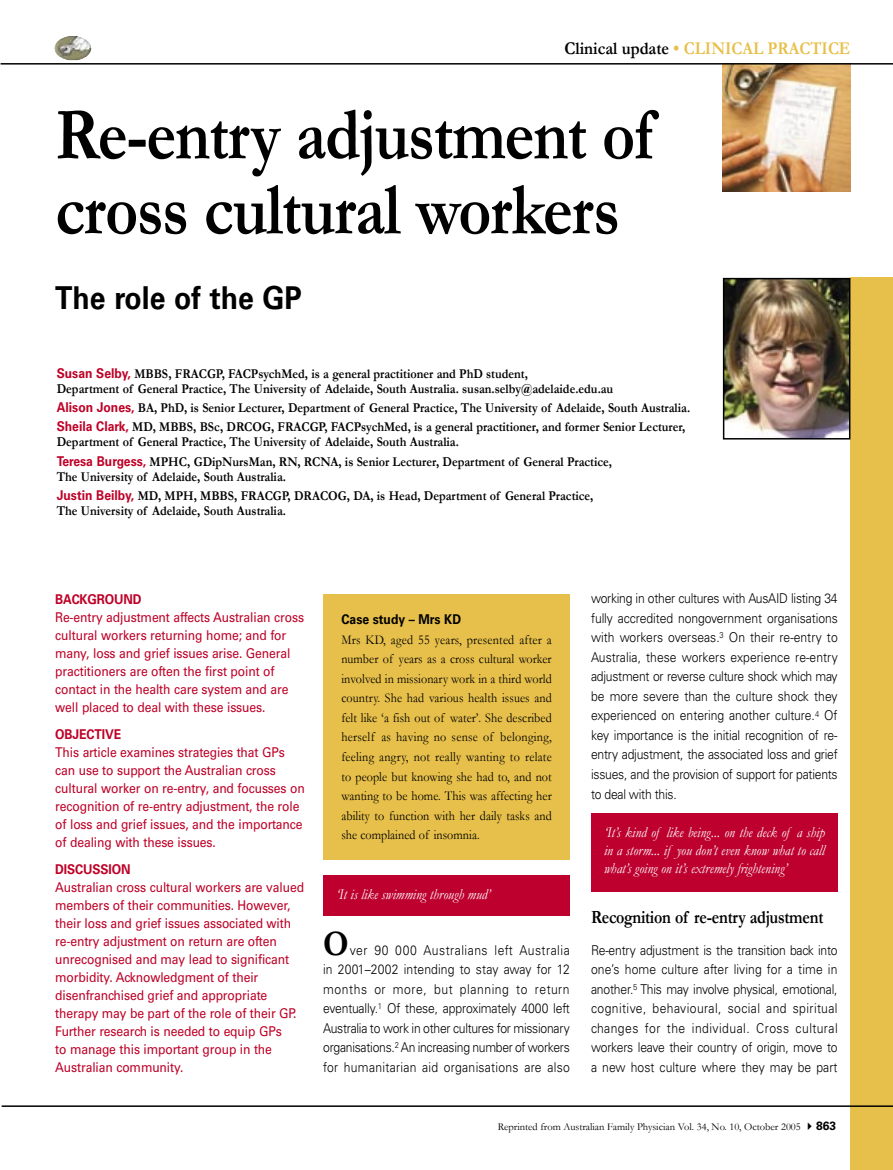
<style>
.page{position:relative;width:893px;height:1170px;background:#fff}
.page>*{position:absolute;margin:0;border:0;box-sizing:border-box;transform-origin:0 0}
.clinprac_headline{font:700 75px/75px "Garamond";letter-spacing:-.02em;color:#000;scale:.85 1}
.afp_Body_text{font:700 36px "Garamond";color:#000;scale:.9 1}
.clinprac_sub_headline{font:700 31.5px "Univers LT";color:#000;scale:.9 1}
.afp_body_crosshead_B{font:700 18.75px "Garamond";letter-spacing:-.015em;color:#000;scale:.85 1}
.theme_header_type{font:700 18px "Garamond";color:#e7c04b;scale:.9 1}
.clinprac_case_history_text{font:italic 15px/18px "Garamond";letter-spacing:.005em;color:#fff;text-align:justify;scale:.9 1}
.afp_Body_text-2{font:300 13.5px/19.5px "Univers LT";letter-spacing:-.015em;color:#000;text-align:justify;scale:.9 1}
.clinprac_abstract_news{font:13.5px/18px "Univers LT";letter-spacing:-.01em;color:#be0027;scale:.9 1}
.clinprac_author_biog{font:700 13.5px/15px "Garamond";color:#000;scale:.9 1}
.clinprac_case_history_text-2{font:13.5px/19.5px "Garamond";letter-spacing:.005em;color:#000;text-align:justify;scale:.9 1}
.Clinprac_case_hist_head{font:700 13.5px "Univers LT";letter-spacing:.005em;color:#000;scale:.9 1}
.t1{font:10.5px "Garamond";color:#000}
.s1{color:#000}
.s2{font-family:"Univers LT";color:#be0027}
.s3{font-weight:700}
.s4{font-family:"Univers LT";font-weight:700;font-size:12px}
</style>
<div class="page">
<div style="left:850px;top:277px;width:43px;height:892px;background:#e7c04b"></div>
<img style="left:723px;top:65px;width:127px;height:126px">
<hr style="left:1px;top:63px;width:892px;height:2px;background:#000">
<hr style="left:2px;top:1105px;width:891px;height:1px;background:#000">
<img style="left:726px;top:281px;width:121px;height:155px">
<div style="left:723px;top:278px;width:127px;height:161px;border:2px solid #000"></div>
<div style="left:323px;top:594px;width:247px;height:265px;background:#e7c04b"></div>
<div style="left:323px;top:875px;width:247px;height:40px;background:#be002f"></div>
<div style="left:591px;top:813px;width:247px;height:78px;background:#be002f"></div>
<img style="left:54px;top:36px;width:38px;height:24px">
<p class="theme_header_type" style="left:564px;top:38px;width:319px"><span class="s1">Clinical update</span> • CLINICAL PRACTICE</p>
<p class="clinprac_headline" style="left:55px;top:96px;width:705px">Re-entry adjustment of cross cultural workers</p>
<p class="clinprac_sub_headline" style="left:55px;top:279px;width:276px">The role of the GP</p>
<p class="clinprac_author_biog" style="left:57px;top:366px;width:620px"><span class="s2">Susan Selby,</span> MBBS, FRACGP, FACPsychMed, is a general practitioner and PhD student,<br>Department of General Practice, The University of Adelaide, South Australia. susan.selby@adelaide.edu.au</p>
<p class="clinprac_author_biog" style="left:57px;top:400px;width:705px"><span class="s2">Alison Jones,</span> BA, PhD, is Senior Lecturer, Department of General Practice, The University of Adelaide, South Australia.</p>
<p class="clinprac_author_biog" style="left:57px;top:419px;width:700px"><span class="s2">Sheila Clark,</span> MD, MBBS, BSc, DRCOG, FRACGP, FACPsychMed, is a general practitioner, and former Senior Lecturer,<br>Department of General Practice, The University of Adelaide, South Australia.</p>
<p class="clinprac_author_biog" style="left:57px;top:453px;width:618px"><span class="s2">Teresa Burgess,</span> MPHC, GDipNursMan, RN, RCNA, is Senior Lecturer, Department of General Practice,<br>The University of Adelaide, South Australia.</p>
<p class="clinprac_author_biog" style="left:57px;top:488px;width:598px"><span class="s2">Justin Beilby,</span> MD, MPH, MBBS, FRACGP, DRACOG, DA, is Head, Department of General Practice,<br>The University of Adelaide, South Australia.</p>
<p class="clinprac_abstract_news" style="left:55px;top:590px;width:278px"><span class="s3">BACKGROUND<br></span>Re-entry adjustment affects Australian cross cultural workers returning home; and for many, loss and grief issues arise. General practitioners are often the first point of contact in the health care system and are well placed to deal with these issues.</p>
<p class="clinprac_abstract_news" style="left:55px;top:725px;width:279px"><span class="s3">OBJECTIVE<br></span>This article examines strategies that GPs can use to support the Australian cross cultural worker on re-entry, and focusses on recognition of re-entry adjustment, the role of loss and grief issues, and the importance of dealing with these issues.</p>
<p class="clinprac_abstract_news" style="left:55px;top:859px;width:278px"><span class="s3">DISCUSSION<br></span>Australian cross cultural workers are valued members of their communities. However, their loss and grief issues associated with re-entry adjustment on return are often unrecognised and may lead to significant morbidity. Acknowledgment of their disenfranchised grief and appropriate therapy may be part of the role of their GP.<br>Further research is needed to equip GPs<br>to manage this important group in the Australian community.</p>
<p class="Clinprac_case_hist_head" style="left:341px;top:611px;width:135px">Case study – Mrs KD</p>
<p class="clinprac_case_history_text-2" style="left:341px;top:629px;width:235px">Mrs KD, aged 55 years, presented after a number of years as a cross cultural worker involved in missionary work in a third world country. She had various health issues and felt like ‘a fish out of water’. She described herself as having no sense of belonging, feeling angry, not really wanting to relate to people but knowing she had to, and not wanting to be home. This was affecting her ability to function with her daily tasks and she complained of insomnia.</p>
<p class="clinprac_case_history_text" style="left:336px;top:885px;width:173px">‘It is like swimming through mud’</p>
<p class="afp_Body_text" style="left:323px;top:921px;width:30px">O</p>
<p class="afp_Body_text-2" style="left:323px;top:940px;width:276px;text-indent:27px">ver 90 000 Australians left Australia in 2001–2002 intending to stay away for 12 months or more, but planning to return eventually.<sup>1</sup> Of these, approximately 4000 left Australia to work in other cultures for missionary organisations.<sup>2</sup> An increasing number of workers for humanitarian aid organisations are also</p>
<p class="afp_Body_text-2" style="left:591px;top:589px;width:276px">working in other cultures with AusAID listing 34 fully accredited nongovernment organisations with workers overseas.<sup>3</sup> On their re-entry to Australia, these workers experience re-entry adjustment or reverse culture shock which may be more severe than the culture shock they experienced on entering another culture.<sup>4</sup> Of key importance is the initial recognition of re&shy;entry adjustment, the associated loss and grief issues, and the provision of support for patients to deal with this.</p>
<p class="clinprac_case_history_text" style="left:604px;top:823px;width:247px">‘It’s kind of like being... on the deck of a ship in a storm... if you don’t even know what to call what’s going on it’s extremely frightening’</p>
<p class="afp_body_crosshead_B" style="left:591px;top:905px;width:275px">Recognition of re-entry adjustment</p>
<p class="afp_Body_text-2" style="left:591px;top:940px;width:276px">Re-entry adjustment is the transition back into one’s home culture after living for a time in another.<sup>5</sup> This may involve physical, emotional, cognitive, behavioural, social and spiritual changes for the individual. Cross cultural workers leave their country of origin, move to a new host culture where they may be part</p>
<p class="t1" style="left:498px;top:1120px;width:340px">Reprinted from Australian Family Physician Vol. 34, No. 10, October 2005 ✔<span class="s4">863</span></p>
</div>
